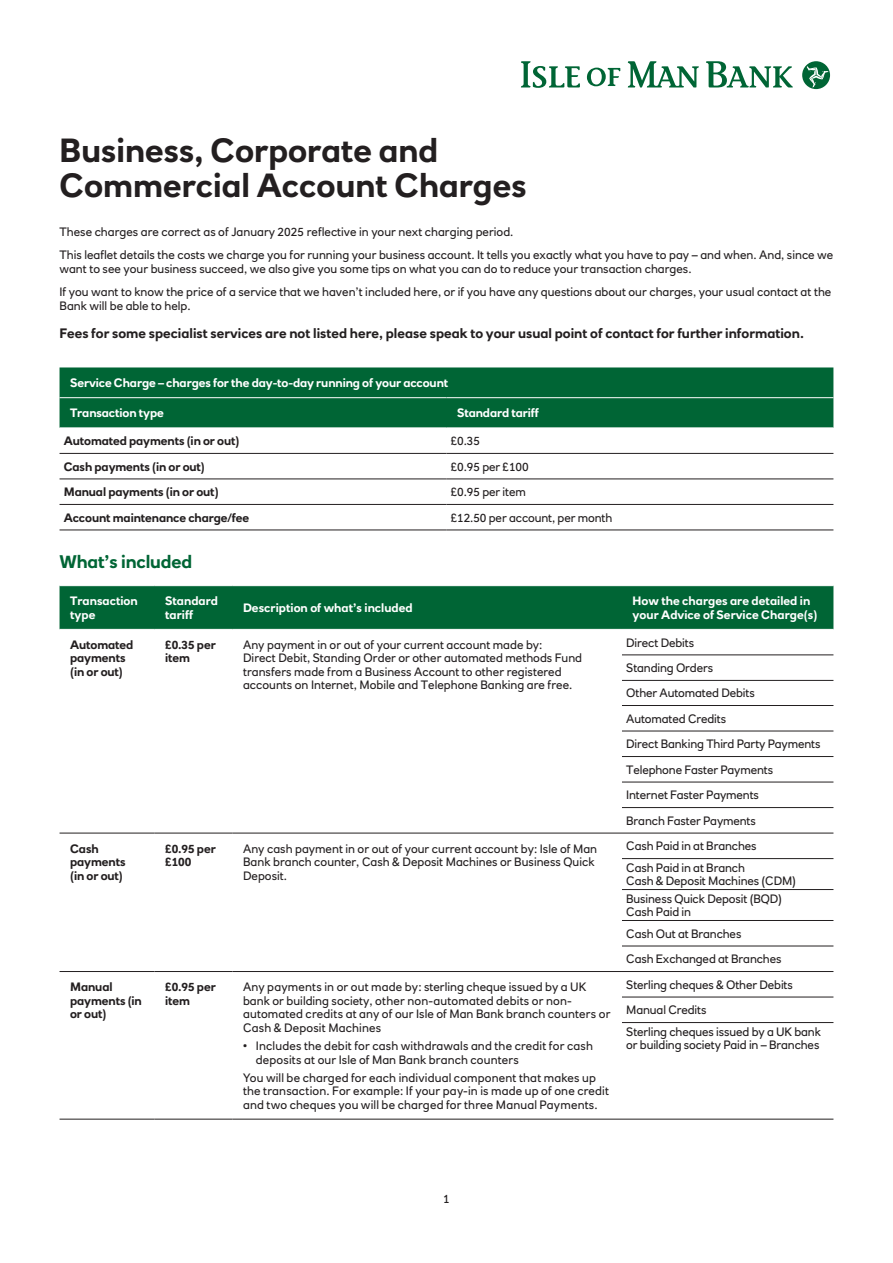
<style>
.page{position:relative;width:893px;height:1263px;background:#fff}
.page>*{position:absolute;margin:0;border:0;box-sizing:border-box;transform-origin:0 0}
.t1{font:700 33px/34.5px "RN House Sans";color:#231f20}
.t2{font:700 18px "RN House Sans";letter-spacing:-.01em;color:#006535}
.t3{font:700 13.5px "RN House Sans";color:#231f20}
.t4{font:12px/13.5px "RN House Sans";color:#231f20}
.t5{font:700 12px/13.5px "RN House Sans";letter-spacing:-.01em;color:#231f20}
.t6{font:700 12px/13.5px "RN House Sans";color:#fff}
</style>
<div class="page">
<div style="left:60px;top:367px;width:773px;height:60px;background:#006535"></div>
<hr style="left:60px;top:397px;width:386px;height:1px;background:#fff">
<hr style="left:446px;top:397px;width:387px;height:1px;background:#fff">
<hr style="left:60px;top:453px;width:386px;height:1px;background:#231f20">
<hr style="left:446px;top:453px;width:387px;height:1px;background:#231f20">
<hr style="left:60px;top:478px;width:386px;height:1px;background:#231f20">
<hr style="left:446px;top:478px;width:387px;height:1px;background:#231f20">
<hr style="left:60px;top:504px;width:386px;height:1px;background:#231f20">
<hr style="left:60px;top:530px;width:386px;height:1px;background:#231f20">
<hr style="left:446px;top:504px;width:387px;height:1px;background:#231f20">
<hr style="left:446px;top:530px;width:387px;height:1px;background:#231f20">
<div style="left:60px;top:586px;width:773px;height:43px;background:#006535"></div>
<hr style="left:622px;top:654px;width:211px;height:1px;background:#231f20">
<hr style="left:622px;top:680px;width:211px;height:1px;background:#231f20">
<hr style="left:622px;top:705px;width:211px;height:1px;background:#231f20">
<hr style="left:622px;top:731px;width:211px;height:1px;background:#231f20">
<hr style="left:622px;top:756px;width:211px;height:1px;background:#231f20">
<hr style="left:622px;top:782px;width:211px;height:1px;background:#231f20">
<hr style="left:622px;top:807px;width:211px;height:1px;background:#231f20">
<hr style="left:60px;top:833px;width:94px;height:1px;background:#231f20">
<hr style="left:154px;top:833px;width:78px;height:1px;background:#231f20">
<hr style="left:232px;top:833px;width:390px;height:1px;background:#231f20">
<hr style="left:622px;top:833px;width:211px;height:1px;background:#231f20">
<hr style="left:622px;top:858px;width:211px;height:1px;background:#231f20">
<hr style="left:622px;top:889px;width:211px;height:1px;background:#231f20">
<hr style="left:622px;top:920px;width:211px;height:1px;background:#231f20">
<hr style="left:622px;top:946px;width:211px;height:1px;background:#231f20">
<hr style="left:60px;top:971px;width:94px;height:1px;background:#231f20">
<hr style="left:154px;top:971px;width:78px;height:1px;background:#231f20">
<hr style="left:232px;top:971px;width:390px;height:1px;background:#231f20">
<hr style="left:622px;top:971px;width:211px;height:1px;background:#231f20">
<hr style="left:622px;top:997px;width:211px;height:1px;background:#231f20">
<hr style="left:60px;top:1119px;width:94px;height:1px;background:#231f20">
<hr style="left:154px;top:1119px;width:78px;height:1px;background:#231f20">
<hr style="left:232px;top:1119px;width:390px;height:1px;background:#231f20">
<hr style="left:622px;top:1022px;width:211px;height:1px;background:#231f20">
<hr style="left:622px;top:1119px;width:211px;height:1px;background:#231f20">
<svg style="left:521px;top:61px;width:59px;height:27px"></svg>
<svg style="left:587px;top:68px;width:33px;height:18px"></svg>
<svg style="left:628px;top:61px;width:71px;height:26px"></svg>
<svg style="left:706px;top:61px;width:87px;height:26px"></svg>
<svg style="left:802px;top:61px;width:28px;height:28px"></svg>
<p class="t1" style="left:60px;top:133px;width:469px">Business, Corporate and<br>Commercial Account Charges</p>
<p class="t4" style="left:60px;top:225px;width:455px">These charges are correct as of January 2025 reflective in your next charging period.</p>
<p class="t4" style="left:60px;top:248px;width:775px;line-height:14.2px">This leaflet details the costs we charge you for running your business account. It tells you exactly what you have to pay – and when. And, since we want to see your business succeed, we also give you some tips on what you can do to reduce your transaction charges.</p>
<p class="t4" style="left:60px;top:285px;width:773px;line-height:14.2px">If you want to know the price of a service that we haven’t included here, or if you have any questions about our charges, your usual contact at the<br>Bank will be able to help.</p>
<p class="t3" style="left:60px;top:324px;width:746px">Fees for some specialist services are not listed here, please speak to your usual point of contact for further information.</p>
<p class="t6" style="left:70px;top:376px;width:380px">Service Charge – charges for the day-to-day running of your account</p>
<p class="t6" style="left:70px;top:406px;width:95px">Transaction type</p>
<p class="t6" style="left:457px;top:406px;width:83px">Standard tariff</p>
<p class="t5" style="left:64px;top:434px;width:177px">Automated payments (in or out)</p>
<p class="t4" style="left:451px;top:434px;width:31px">£0.35</p>
<p class="t5" style="left:64px;top:460px;width:143px">Cash payments (in or out)</p>
<p class="t4" style="left:451px;top:460px;width:80px">£0.95 per £100</p>
<p class="t5" style="left:64px;top:485px;width:156px">Manual payments (in or out)</p>
<p class="t4" style="left:451px;top:485px;width:77px">£0.95 per item</p>
<p class="t5" style="left:64px;top:511px;width:187px">Account maintenance charge/fee</p>
<p class="t4" style="left:451px;top:511px;width:163px">£12.50 per account, per month</p>
<p class="t2" style="left:60px;top:551px;width:134px">What’s included</p>
<p class="t6" style="left:70px;top:594px;width:69px">Transaction type</p>
<p class="t6" style="left:165px;top:594px;width:54px">Standard tariff</p>
<p class="t6" style="left:243px;top:601px;width:171px">Description of what’s included</p>
<p class="t6" style="left:633px;top:594px;width:186px">How the charges are detailed in your Advice of Service Charge(s)</p>
<p class="t5" style="left:70px;top:638px;width:65px">Automated payments (in or out)</p>
<p class="t5" style="left:165px;top:638px;width:52px">£0.35 per item</p>
<p class="t4" style="left:243px;top:638px;width:341px">Any payment in or out of your current account made by:<br>Direct Debit, Standing Order or other automated methods Fund transfers made from a Business Account to other registered accounts on Internet, Mobile and Telephone Banking are free.</p>
<p class="t4" style="left:626px;top:635px;width:69px">Direct Debits</p>
<p class="t4" style="left:626px;top:661px;width:89px">Standing Orders</p>
<p class="t4" style="left:626px;top:686px;width:130px">Other Automated Debits</p>
<p class="t4" style="left:626px;top:712px;width:101px">Automated Credits</p>
<p class="t4" style="left:626px;top:737px;width:196px">Direct Banking Third Party Payments</p>
<p class="t4" style="left:626px;top:763px;width:148px">Telephone Faster Payments</p>
<p class="t4" style="left:626px;top:788px;width:134px">Internet Faster Payments</p>
<p class="t4" style="left:626px;top:814px;width:131px">Branch Faster Payments</p>
<p class="t5" style="left:70px;top:842px;width:57px">Cash payments (in or out)</p>
<p class="t5" style="left:165px;top:842px;width:52px">£0.95 per £100</p>
<p class="t4" style="left:243px;top:842px;width:356px">Any cash payment in or out of your current account by: Isle of Man<br>Bank branch counter, Cash &amp; Deposit Machines or Business Quick<br>Deposit.</p>
<p class="t4" style="left:626px;top:839px;width:132px">Cash Paid in at Branches</p>
<p class="t4" style="left:626px;top:861px;width:171px">Cash Paid in at Branch<br>Cash &amp; Deposit Machines (CDM)</p>
<p class="t4" style="left:626px;top:892px;width:157px">Business Quick Deposit (BQD)<br>Cash Paid in</p>
<p class="t4" style="left:626px;top:927px;width:117px">Cash Out at Branches</p>
<p class="t4" style="left:626px;top:952px;width:157px">Cash Exchanged at Branches</p>
<p class="t5" style="left:70px;top:980px;width:73px">Manual payments (in or out)</p>
<p class="t5" style="left:165px;top:980px;width:52px">£0.95 per item</p>
<p class="t4" style="left:243px;top:980px;width:369px">Any payments in or out made by: sterling cheque issued by a UK bank or building society, other non-automated debits or non&shy;automated credits at any of our Isle of Man Bank branch counters or Cash &amp; Deposit Machines</p>
<p class="t4" style="left:256px;top:1039px;width:339px;text-indent:-13px">• Includes the debit for cash withdrawals and the credit for cash deposits at our Isle of Man Bank branch counters</p>
<p class="t4" style="left:243px;top:1070px;width:368px">You will be charged for each individual component that makes up the transaction. For example: If your pay-in is made up of one credit and two cheques you will be charged for three Manual Payments.</p>
<p class="t4" style="left:626px;top:978px;width:168px">Sterling cheques &amp; Other Debits</p>
<p class="t4" style="left:626px;top:1003px;width:82px">Manual Credits</p>
<p class="t4" style="left:626px;top:1025px;width:196px">Sterling cheques issued by a UK bank or building society Paid in – Branches</p>
<p class="t4" style="left:443px;top:1192px;width:8px">1</p>
</div>
